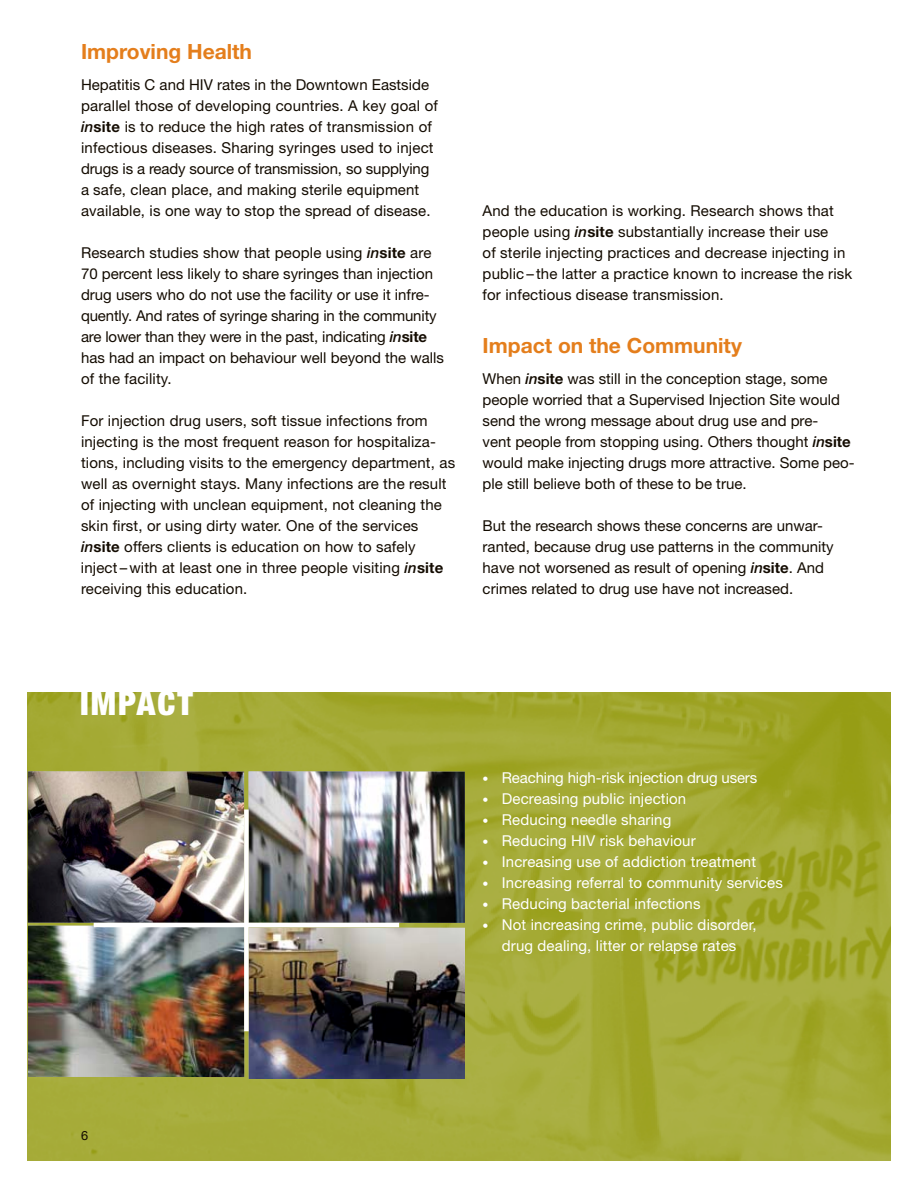
<style>
.page{position:relative;width:918px;height:1188px;background:#fff}
.page>*{position:absolute;margin:0;border:0;box-sizing:border-box;transform-origin:0 0}
.t1{font:900 condensed 33.45px "Helvetica Neue";letter-spacing:.06em;color:#fff}
.t2{font:700 21px "Helvetica Neue";color:#e47e1c}
.t3{font:15px/21px "Helvetica Neue";letter-spacing:.01em;color:#130b00}
.t4{font:15px/21px "Helvetica Neue";letter-spacing:.01em;color:#fff}
.t5{font:700 condensed 12px/21px "Helvetica Neue";color:#fff;text-align:justify}
.s1{font-weight:500;font-style:italic}
.s2{font-weight:700}
</style>
<div class="page">
<img style="left:27px;top:692px;width:864px;height:469px">
<img style="left:28px;top:771px;width:216px;height:152px">
<img style="left:28px;top:926px;width:216px;height:151px">
<img style="left:249px;top:771px;width:216px;height:152px">
<img style="left:249px;top:928px;width:216px;height:151px">
<div style="left:244px;top:810px;width:5px;height:221px;background:#fff"></div>
<hr style="left:94px;top:923px;width:305px;height:4px;background:#fff">
<h2 class="t2" style="left:81px;top:38px;width:173px">Improving Health</h2>
<p class="t3" style="left:81px;top:74px;width:359px">Hepatitis C and HIV rates in the Downtown Eastside parallel those of developing countries. A key goal of <span class="s1">in</span><span class="s2">site</span> is to reduce the high rates of transmission of infectious diseases. Sharing syringes used to inject drugs is a ready source of transmission, so supplying a safe, clean place, and making sterile equipment available, is one way to stop the spread of disease.</p>
<p class="t3" style="left:81px;top:242px;width:365px">Research studies show that people using <span class="s1">in</span><span class="s2">site</span> are 70 percent less likely to share syringes than injection drug users who do not use the facility or use it infre&shy;quently. And rates of syringe sharing in the community are lower than they were in the past, indicating <span class="s1">in</span><span class="s2">site </span>has had an impact on behaviour well beyond the walls of the facility.</p>
<p class="t3" style="left:81px;top:410px;width:376px">For injection drug users, soft tissue infections from injecting is the most frequent reason for hospitaliza&shy;tions, including visits to the emergency department, as well as overnight stays. Many infections are the result of injecting with unclean equipment, not cleaning the skin first, or using dirty water. One of the services <span class="s1">in</span><span class="s2">site</span> offers clients is education on how to safely inject –with at least one in three people visiting <span class="s1">in</span><span class="s2">site </span>receiving this education.</p>
<p class="t3" style="left:483px;top:200px;width:371px">And the education is working. Research shows that people using <span class="s1">in</span><span class="s2">site</span> substantially increase their use<br>of sterile injecting practices and decrease injecting in public – the latter a practice known to increase the risk for infectious disease transmission.</p>
<h2 class="t2" style="left:483px;top:332px;width:261px">Impact on the Community</h2>
<p class="t3" style="left:483px;top:368px;width:374px">When <span class="s1">in</span><span class="s2">site</span> was still in the conception stage, some people worried that a Supervised Injection Site would send the wrong message about drug use and pre-<br>vent people from stopping using. Others thought <span class="s1">in</span><span class="s2">site </span>would make injecting drugs more attractive. Some peo&shy;ple still believe both of these to be true.</p>
<p class="t3" style="left:483px;top:515px;width:352px">But the research shows these concerns are unwar&shy;ranted, because drug use patterns in the community have not worsened as result of opening <span class="s1">in</span><span class="s2">site</span>. And crimes related to drug use have not increased.</p>
<h1 class="t1" style="left:80px;top:682px;width:114px">IMPACT</h1>
<p class="t5" style="left:483px;top:768px;width:7px">• • • • • • • •</p>
<p class="t4" style="left:502px;top:767px;width:283px">Reaching high-risk injection drug users Decreasing public injection<br>Reducing needle sharing<br>Reducing HIV risk behaviour<br>Increasing use of addiction treatment Increasing referral to community services Reducing bacterial infections<br>Not increasing crime, public disorder, drug dealing, litter or relapse rates</p>
</div>
